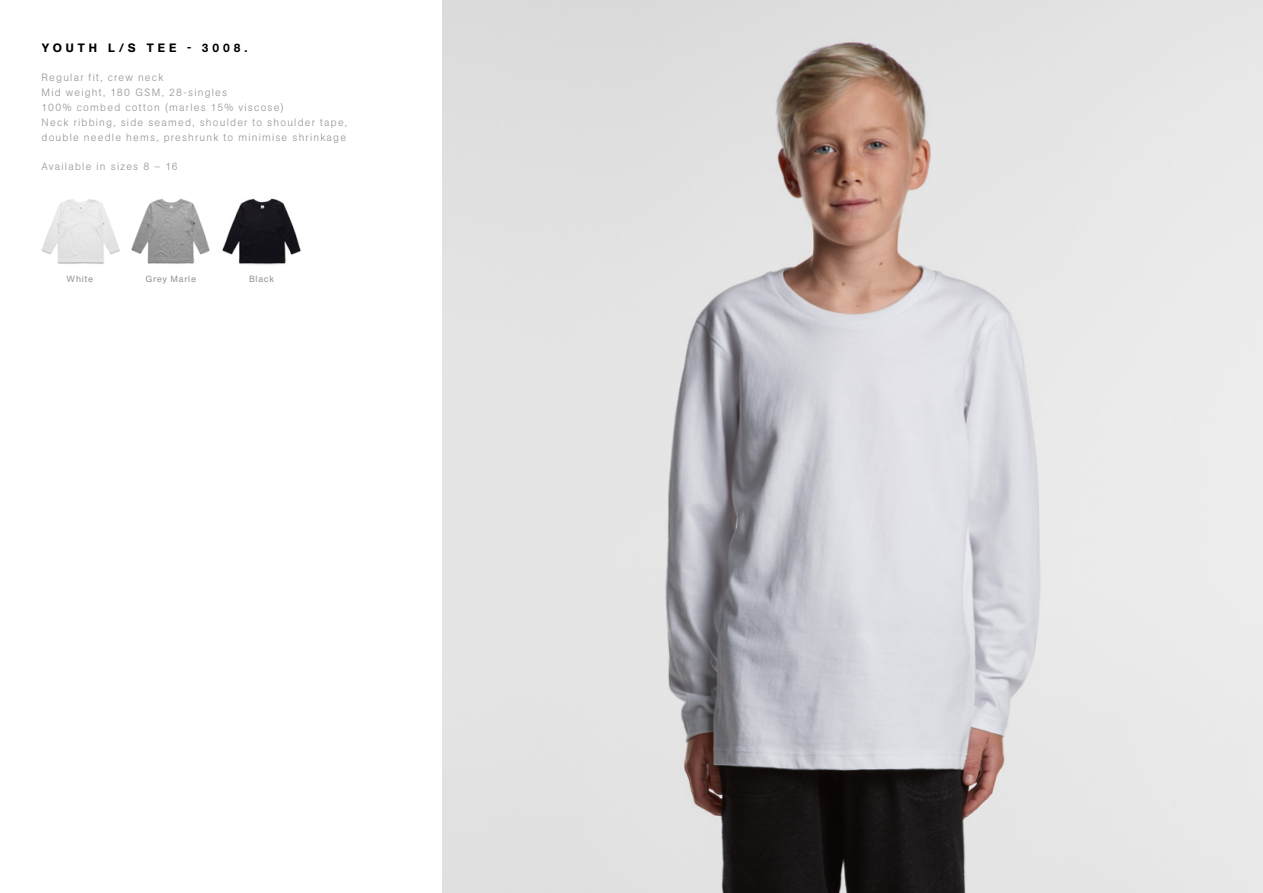
<style>
.page{position:relative;width:1263px;height:893px;background:#fff}
.page>*{position:absolute;margin:0;border:0;box-sizing:border-box;transform-origin:0 0}
.t1{font:500 12px "AG Book Pro";letter-spacing:.33em;color:#000}
.t2{font:300 10.5px/15px "AG Book Pro";letter-spacing:.115em;color:#939598}
.t3{font:9px "AG Book Pro";letter-spacing:.075em;color:#939598}
</style>
<div class="page">
<img style="left:442px;top:0;width:821px;height:893px">
<img style="left:41px;top:199px;width:79px;height:65px">
<img style="left:222px;top:198px;width:79px;height:67px">
<img style="left:131px;top:198px;width:79px;height:66px">
<p class="t1" style="left:42px;top:40px;width:207px">YOUTH L/S TEE - 3008.</p>
<p class="t2" style="left:42px;top:69px;width:307px">Regular fit, crew neck<br>Mid weight, 180 GSM, 28-singles<br>100% combed cotton (marles 15% viscose)<br>Neck ribbing, side seamed, shoulder to shoulder tape, double needle hems, preshrunk to minimise shrinkage</p>
<p class="t2" style="left:42px;top:158px;width:138px">Available in sizes 8 – 16</p>
<p class="t3" style="left:67px;top:273px;width:28px">White</p>
<p class="t3" style="left:145px;top:273px;width:52px">Grey Marle</p>
<p class="t3" style="left:249px;top:273px;width:27px">Black</p>
</div>
